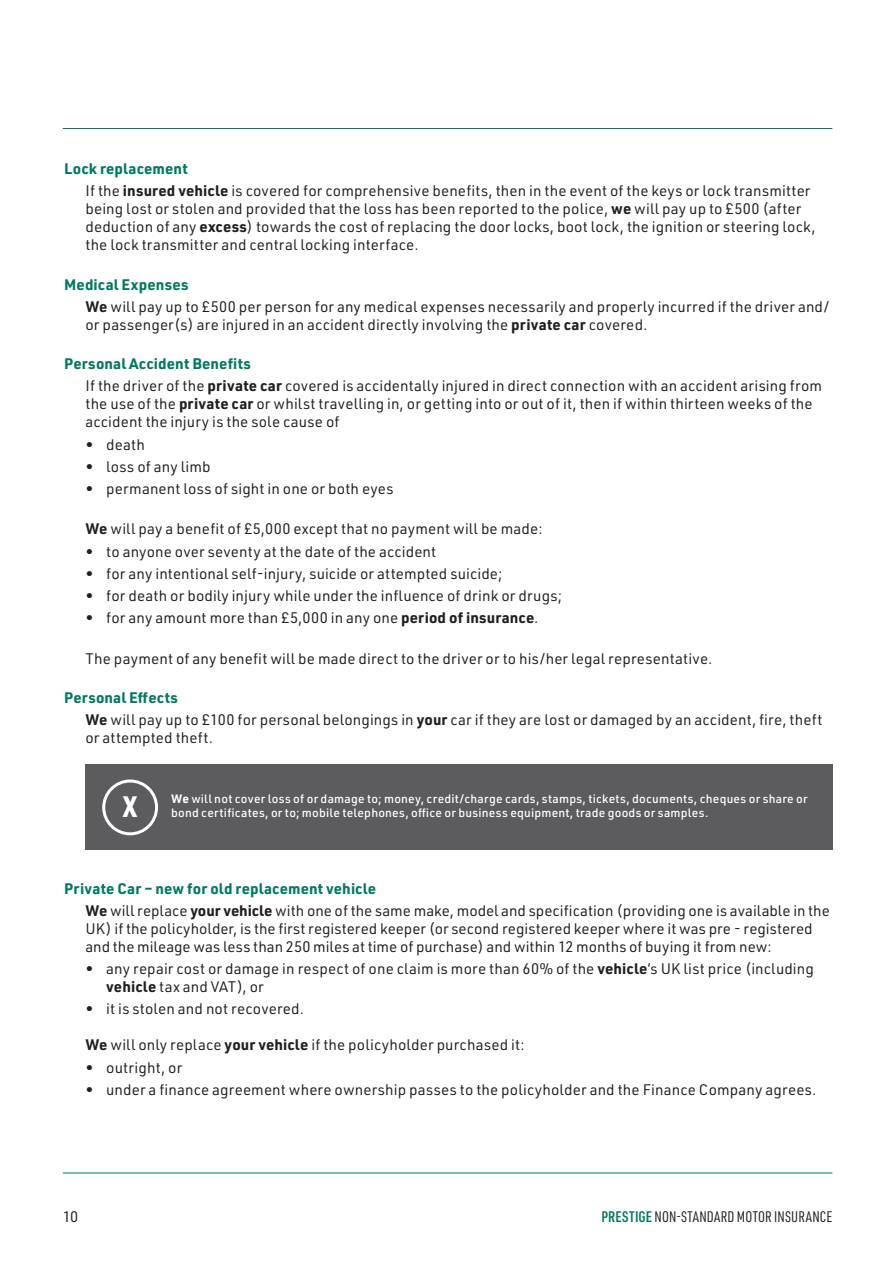
<style>
.page{position:relative;width:893px;height:1263px;background:#fff}
.page>*{position:absolute;margin:0;border:0;box-sizing:border-box;transform-origin:0 0}
.t1{font:900 28.95px "URWDIN Cond";color:#fff}
.t2{font:15px/18px "URWDIN";letter-spacing:.01em;color:#231f20}
.t3{font:700 15px "URWDIN";letter-spacing:.01em;color:#007960}
.t4{font:15px "URWDIN Cond";letter-spacing:.015em;color:#231f20}
.t5{font:500 12px/14.4px "URWDIN";letter-spacing:.02em;color:#fff}
.s1{font-weight:700}
.s2{font-weight:600;color:#007960}
</style>
<div class="page">
<hr style="left:63px;top:128px;width:769px;height:1px;background:#007960">
<hr style="left:63px;top:1172px;width:769px;height:1px;background:#007960">
<div style="left:85px;top:764px;width:747px;height:85px;background:#5c5c5f"></div>
<div style="left:102px;top:779px;width:56px;height:56px;border:3px solid #fff;border-radius:50%"></div>
<p class="t3" style="left:64px;top:158px;width:125px">Lock replacement</p>
<p class="t2" style="left:85px;top:181px;width:732px">If the <span class="s1">insured vehicle</span> is covered for comprehensive benefits, then in the event of the keys or lock transmitter being lost or stolen and provided that the loss has been reported to the police, <span class="s1">we</span> will pay up to £500 (after deduction of any <span class="s1">excess</span>) towards the cost of replacing the door locks, boot lock, the ignition or steering lock, the lock transmitter and central locking interface.</p>
<p class="t3" style="left:64px;top:274px;width:126px">Medical Expenses</p>
<p class="t2" style="left:85px;top:297px;width:745px"><span class="s1">We</span> will pay up to £500 per person for any medical expenses necessarily and properly incurred if the driver and/ or passenger(s) are injured in an accident directly involving the <span class="s1">private car</span> covered.</p>
<p class="t3" style="left:64px;top:353px;width:188px">Personal Accident Benefits</p>
<p class="t2" style="left:85px;top:376px;width:738px">If the driver of the <span class="s1">private car</span> covered is accidentally injured in direct connection with an accident arising from the use of the <span class="s1">private car</span> or whilst travelling in, or getting into or out of it, then if within thirteen weeks of the accident the injury is the sole cause of</p>
<p class="t2" style="left:85px;top:435px;width:61px">• death</p>
<p class="t2" style="left:85px;top:457px;width:127px">• loss of any limb</p>
<p class="t2" style="left:85px;top:479px;width:309px">• permanent loss of sight in one or both eyes</p>
<p class="t2" style="left:85px;top:520px;width:459px"><span class="s1">We</span> will pay a benefit of £5,000 except that no payment will be made:</p>
<p class="t2" style="left:85px;top:542px;width:352px">• to anyone over seventy at the date of the accident</p>
<p class="t2" style="left:85px;top:564px;width:418px">• for any intentional self-injury, suicide or attempted suicide;</p>
<p class="t2" style="left:85px;top:586px;width:478px">• for death or bodily injury while under the influence of drink or drugs;</p>
<p class="t2" style="left:85px;top:609px;width:455px">• for any amount more than £5,000 in any one <span class="s1">period of insurance</span>.</p>
<p class="t2" style="left:85px;top:649px;width:628px">The payment of any benefit will be made direct to the driver or to his/her legal representative.</p>
<p class="t3" style="left:64px;top:687px;width:115px">Personal Effects</p>
<p class="t2" style="left:85px;top:710px;width:738px"><span class="s1">We</span> will pay up to £100 for personal belongings in <span class="s1">your</span> car if they are lost or damaged by an accident, fire, theft or attempted theft.</p>
<p class="t1" style="left:123px;top:787px;width:15px">X</p>
<p class="t5" style="left:171px;top:791px;width:638px"><span class="s1">We</span> will not cover loss of or damage to; money, credit/charge cards, stamps, tickets, documents, cheques or share or bond certificates, or to; mobile telephones, office or business equipment, trade goods or samples.</p>
<p class="t3" style="left:64px;top:878px;width:314px">Private Car – new for old replacement vehicle</p>
<p class="t2" style="left:85px;top:901px;width:746px"><span class="s1">We</span> will replace <span class="s1">your vehicle</span> with one of the same make, model and specification (providing one is available in the<br>UK) if the policyholder, is the first registered keeper (or second registered keeper where it was pre - registered and the mileage was less than 250 miles at time of purchase) and within 12 months of buying it from new:</p>
<p class="t2" style="left:106px;top:959px;width:709px;text-indent:-21px">• any repair cost or damage in respect of one claim is more than 60% of the <span class="s1">vehicle</span>’s UK list price (including <span class="s1">vehicle</span> tax and VAT), or</p>
<p class="t2" style="left:85px;top:1000px;width:220px">• it is stolen and not recovered.</p>
<p class="t2" style="left:85px;top:1036px;width:441px"><span class="s1">We</span> will only replace <span class="s1">your vehicle</span> if the policyholder purchased it:</p>
<p class="t2" style="left:85px;top:1058px;width:98px">• outright, or</p>
<p class="t2" style="left:85px;top:1080px;width:732px">• under a finance agreement where ownership passes to the policyholder and the Finance Company agrees.</p>
<p class="t2" style="left:63px;top:1207px;width:17px">10</p>
<p class="t4" style="left:601px;top:1206px;width:232px"><span class="s2">PRESTIGE</span> NON-STANDARD MOTOR INSURANCE</p>
</div>
